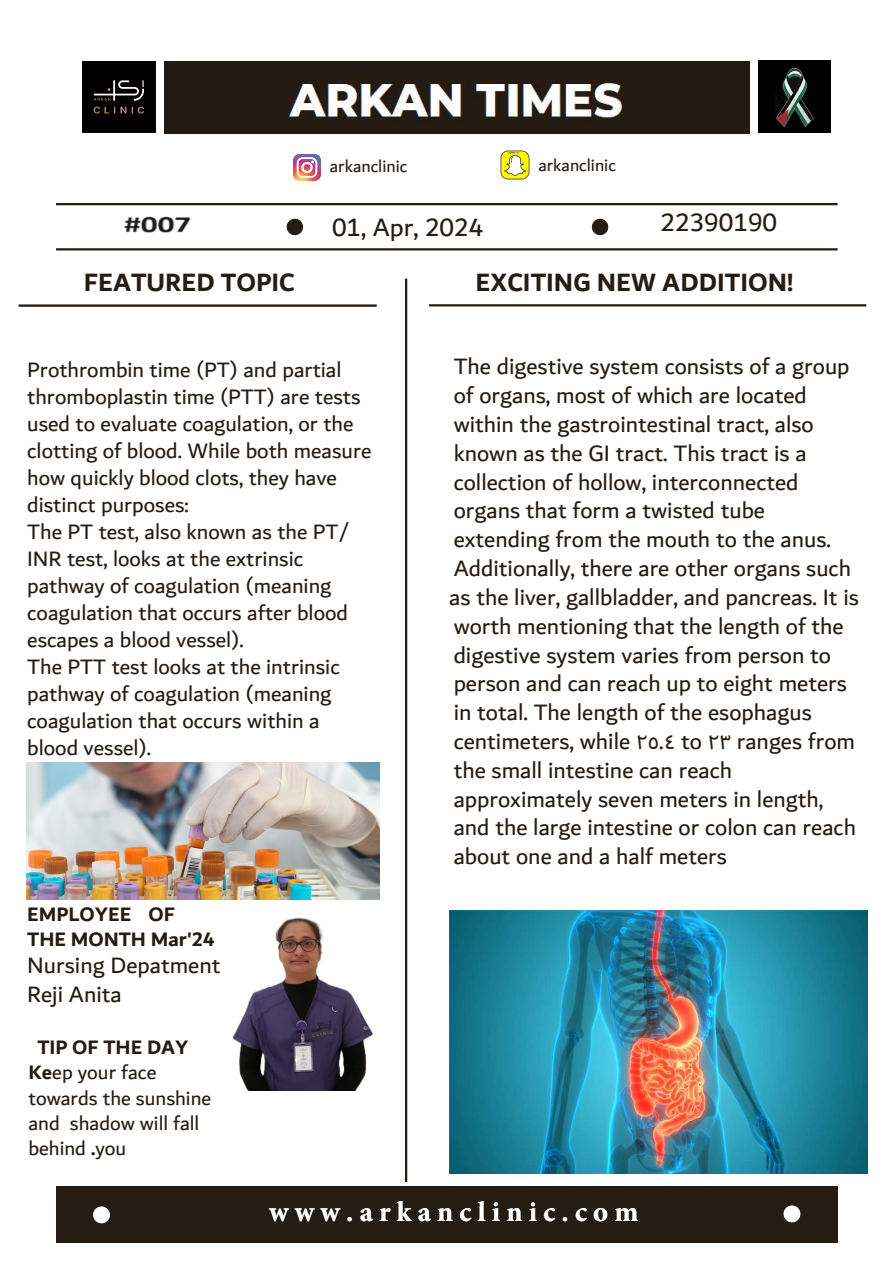
<style>
.page{position:relative;width:894px;height:1264px;background:#fff}
.page>*{position:absolute;margin:0;border:0;box-sizing:border-box;transform-origin:0 0}
.t1{font:700 28.5px "Minion Pro";letter-spacing:.215em;color:#fff}
.t2{font:700 27px "Dubai";color:#251c14}
.t3{font:27px "Dubai";color:#251c14}
.t4{font:24px/28.8px "Dubai";color:#251c14}
.t5{font:22.5px/27px "Dubai";color:#251c14}
.t6{font:21px/25.2px "Dubai";color:#251c14}
.t7{font:700 21px/25.2px "Dubai";color:#251c14}
.t8{font:18px "Dubai";color:#251c14}
.s1{font-weight:700}
</style>
<div class="page">
<hr style="left:56px;top:203px;width:781px;height:2px;background:#251c14">
<hr style="left:56px;top:248px;width:781px;height:2px;background:#251c14">
<hr style="left:405px;top:278px;width:2px;height:903px;background:#251c14">
<div style="left:56px;top:1186px;width:781px;height:56px;background:#251c14"></div>
<svg style="left:286px;top:219px;width:17px;height:16px"></svg>
<svg style="left:591px;top:219px;width:17px;height:16px"></svg>
<svg style="left:93px;top:1206px;width:17px;height:17px"></svg>
<svg style="left:783px;top:1205px;width:17px;height:17px"></svg>
<hr style="left:19px;top:304px;width:357px;height:3px;background:#251c14">
<hr style="left:429px;top:304px;width:437px;height:3px;background:#251c14">
<img style="left:164px;top:61px;width:585px;height:72px">
<img style="left:83px;top:61px;width:73px;height:71px">
<img style="left:758px;top:61px;width:71px;height:72px">
<img style="left:293px;top:154px;width:27px;height:27px">
<img style="left:500px;top:150px;width:30px;height:30px">
<img style="left:232px;top:917px;width:141px;height:173px">
<img style="left:449px;top:910px;width:418px;height:263px">
<img style="left:124px;top:216px;width:67px;height:17px">
<img style="left:27px;top:762px;width:353px;height:137px">
<p class="t2" style="left:84px;top:266px;width:212px">FEATURED TOPIC</p>
<p class="t8" style="left:330px;top:156px;width:79px">arkanclinic</p>
<p class="t8" style="left:538px;top:154px;width:79px">arkanclinic</p>
<p class="t3" style="left:660px;top:205px;width:118px">22390190</p>
<p class="t3" style="left:332px;top:211px;width:153px">01, Apr, 2024</p>
<p class="t2" style="left:475px;top:265px;width:319px">EXCITING NEW ADDITION!</p>
<p class="t5" style="left:27px;top:355px;width:346px">Prothrombin time (PT) and partial thromboplastin time (PTT) are tests used to evaluate coagulation, or the clotting of blood. While both measure how quickly blood clots, they have distinct purposes:<br>The PT test, also known as the PT/<br>INR test, looks at the extrinsic pathway of coagulation (meaning coagulation that occurs after blood escapes a blood vessel).<br>The PTT test looks at the intrinsic pathway of coagulation (meaning coagulation that occurs within a blood vessel).</p>
<p class="t7" style="left:27px;top:900px;width:189px">EMPLOYEE OF<br>THE MONTH Mar'24</p>
<p class="t4" style="left:27px;top:950px;width:195px">Nursing Depatment<br>Reji Anita</p>
<p class="t6" style="left:28px;top:1034px;width:184px;text-indent:9px"><span class="s1">TIP OF THE DAY<br>Ke</span>ep your face towards the sunshine and shadow will fall behind <span class="s1">.</span>you</p>
<p class="t4" style="left:449px;top:352px;width:411px">The digestive system consists of a group of organs, most of which are located within the gastrointestinal tract, also known as the GI tract. This tract is a collection of hollow, interconnected organs that form a twisted tube extending from the mouth to the anus.<br>Additionally, there are other organs such as the liver, gallbladder, and pancreas. It is worth mentioning that the length of the digestive system varies from person to person and can reach up to eight meters in total. The length of the esophagus centimeters, while ٢٥.٤ to ٢٣ ranges from the small intestine can reach approximately seven meters in length, and the large intestine or colon can reach about one and a half meters</p>
<p class="t1" style="left:269px;top:1191px;width:370px">www.arkanclinic.com</p>
</div>
